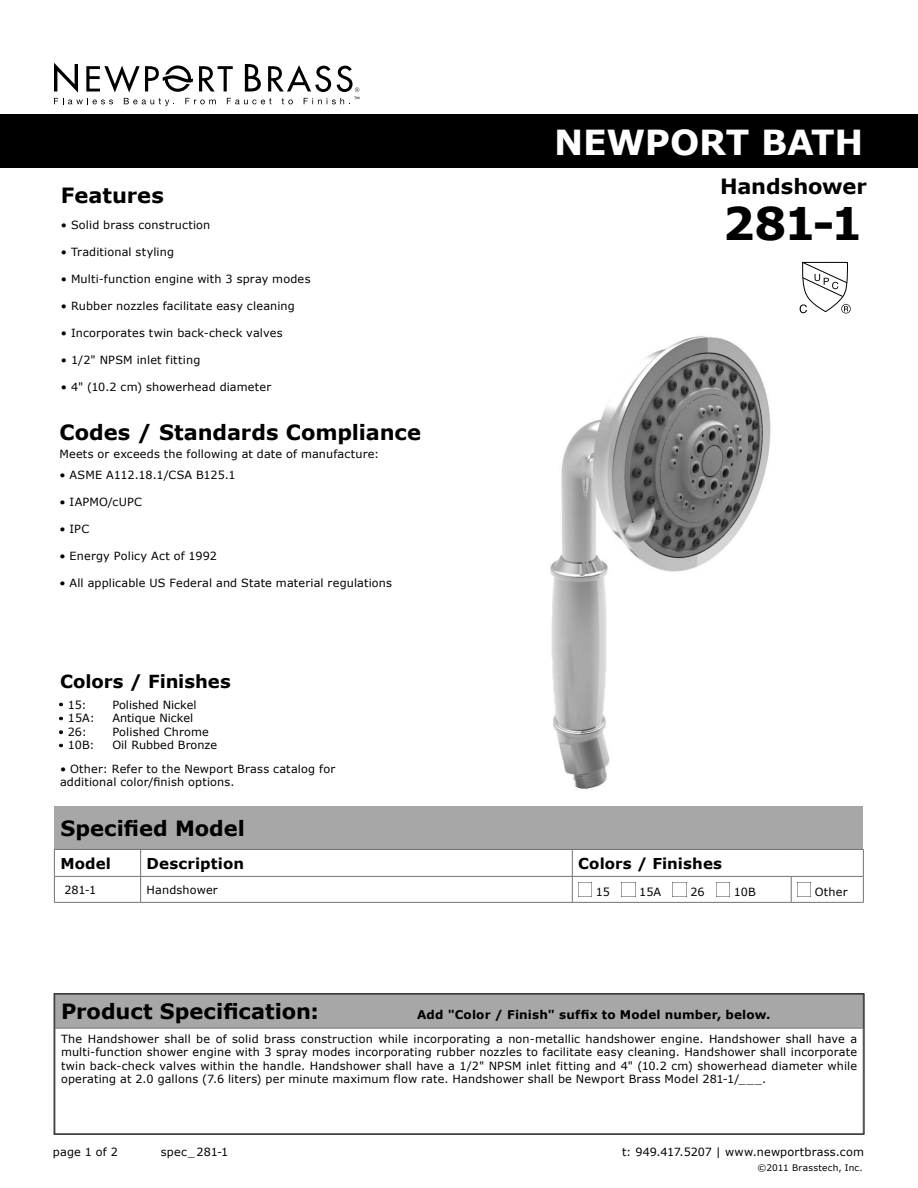
<style>
.page{position:relative;width:918px;height:1188px;background:#fff}
.page>*{position:absolute;margin:0;border:0;box-sizing:border-box;transform-origin:0 0}
.t1{font:700 45px "Verdana";color:#000}
.t2{font:700 34.5px "Verdana";letter-spacing:-.01em;color:#fff}
.t3{font:700 21px "Verdana";color:#000}
.t4{font:700 18px "Verdana";letter-spacing:-.005em;color:#000}
.t5{font:700 15px "Verdana";letter-spacing:.005em;color:#000}
.t6{font:700 12px "Verdana";letter-spacing:.015em;color:#000}
.t7{font:11.25px/13.5px "Verdana";letter-spacing:.015em;color:#000}
.t8{font:11.25px/13.5px "Verdana";letter-spacing:-.005em;color:#000}
.t9{font:9px "Verdana";letter-spacing:.025em;color:#000}
</style>
<div class="page">
<div style="left:0;top:114px;width:918px;height:54px;background:#000"></div>
<svg style="left:800px;top:261px;width:51px;height:52px"></svg>
<svg style="left:54px;top:993px;width:810px;height:142px"></svg>
<img style="left:59px;top:702px;width:4px;height:19px">
<svg style="left:59px;top:730px;width:4px;height:18px"></svg>
<svg style="left:54px;top:63px;width:305px;height:43px"></svg>
<img style="left:550px;top:336px;width:221px;height:453px">
<div style="left:54px;top:806px;width:809px;height:43px;background:#a7a7a7"></div>
<hr style="left:54px;top:849px;width:87px;height:1px;background:#737373">
<hr style="left:141px;top:849px;width:431px;height:1px;background:#737373">
<hr style="left:572px;top:849px;width:219px;height:1px;background:#737373">
<hr style="left:791px;top:849px;width:73px;height:1px;background:#737373">
<hr style="left:54px;top:876px;width:87px;height:1px;background:#737373">
<hr style="left:141px;top:876px;width:431px;height:1px;background:#737373">
<hr style="left:572px;top:876px;width:219px;height:1px;background:#737373">
<hr style="left:791px;top:876px;width:73px;height:1px;background:#737373">
<svg style="left:54px;top:850px;width:1px;height:52px"></svg>
<svg style="left:140px;top:850px;width:1px;height:52px"></svg>
<svg style="left:572px;top:850px;width:1px;height:52px"></svg>
<svg style="left:791px;top:877px;width:1px;height:25px"></svg>
<svg style="left:863px;top:850px;width:1px;height:52px"></svg>
<hr style="left:54px;top:902px;width:87px;height:1px;background:#737373">
<hr style="left:141px;top:902px;width:431px;height:1px;background:#737373">
<hr style="left:572px;top:902px;width:219px;height:1px;background:#737373">
<hr style="left:791px;top:902px;width:73px;height:1px;background:#737373">
<img style="left:578px;top:883px;width:14px;height:13px">
<img style="left:716px;top:883px;width:14px;height:13px">
<img style="left:797px;top:883px;width:14px;height:13px">
<h3 class="t3" style="left:61px;top:182px;width:105px">Features</h3>
<p class="t7" style="left:61px;top:218px;width:151px">• Solid brass construction</p>
<p class="t7" style="left:61px;top:245px;width:115px">• Traditional styling</p>
<p class="t7" style="left:61px;top:272px;width:251px">• Multi-function engine with 3 spray modes</p>
<p class="t7" style="left:61px;top:299px;width:235px">• Rubber nozzles facilitate easy cleaning</p>
<p class="t7" style="left:61px;top:326px;width:223px">• Incorporates twin back-check valves</p>
<p class="t7" style="left:61px;top:353px;width:141px">• 1/2" NPSM inlet fitting</p>
<p class="t7" style="left:61px;top:380px;width:212px">• 4" (10.2 cm) showerhead diameter</p>
<h3 class="t3" style="left:59px;top:419px;width:363px">Codes / Standards Compliance</h3>
<p class="t7" style="left:59px;top:447px;width:321px">Meets or exceeds the following at date of manufacture:</p>
<p class="t7" style="left:59px;top:468px;width:178px">• ASME A112.18.1/CSA B125.1</p>
<p class="t7" style="left:59px;top:495px;width:84px">• IAPMO/cUPC</p>
<p class="t7" style="left:59px;top:522px;width:31px">• IPC</p>
<p class="t7" style="left:59px;top:549px;width:159px">• Energy Policy Act of 1992</p>
<p class="t7" style="left:59px;top:576px;width:334px">• All applicable US Federal and State material regulations</p>
<h3 class="t4" style="left:60px;top:670px;width:172px">Colors / Finishes</h3>
<p class="t8" style="left:68px;top:698px;width:29px">15:<br>15A:<br>26:<br>10B:</p>
<p class="t7" style="left:112px;top:698px;width:106px">Polished Nickel<br>Antique Nickel<br>Polished Chrome<br>Oil Rubbed Bronze</p>
<p class="t7" style="left:60px;top:761px;width:277px">• Other: Refer to the Newport Brass catalog for additional color/finish options.</p>
<h2 class="t2" style="left:554px;top:121px;width:310px">NEWPORT BATH</h2>
<h3 class="t3" style="left:720px;top:173px;width:148px">Handshower</h3>
<h1 class="t1" style="left:723px;top:195px;width:142px">281-1</h1>
<h3 class="t3" style="left:60px;top:815px;width:186px">Specified Model</h3>
<h3 class="t5" style="left:60px;top:854px;width:52px">Model</h3>
<h3 class="t5" style="left:147px;top:854px;width:99px">Description</h3>
<h3 class="t5" style="left:578px;top:854px;width:145px">Colors / Finishes</h3>
<p class="t7" style="left:64px;top:882px;width:33px">281-1</p>
<p class="t7" style="left:147px;top:882px;width:73px">Handshower</p>
<p class="t7" style="left:596px;top:885px;width:16px">15</p>
<p class="t7" style="left:639px;top:885px;width:24px">15A</p>
<p class="t7" style="left:690px;top:885px;width:16px">26</p>
<p class="t7" style="left:734px;top:885px;width:23px">10B</p>
<p class="t7" style="left:815px;top:885px;width:34px">Other</p>
<h3 class="t3" style="left:61px;top:998px;width:259px">Product Specification:</h3>
<p class="t7" style="left:61px;top:1032px;width:798px;text-align:justify">The Handshower shall be of solid brass construction while incorporating a non-metallic handshower engine. Handshower shall have a multi-function shower engine with 3 spray modes incorporating rubber nozzles to facilitate easy cleaning. Handshower shall incorporate twin back-check valves within the handle. Handshower shall have a 1/2" NPSM inlet fitting and 4" (10.2 cm) showerhead diameter while operating at 2.0 gallons (7.6 liters) per minute maximum flow rate. Handshower shall be Newport Brass Model 281-1/___.</p>
<p class="t6" style="left:417px;top:1007px;width:355px">Add "Color / Finish" suffix to Model number, below.</p>
<p class="t7" style="left:53px;top:1144px;width:67px">page 1 of 2</p>
<p class="t7" style="left:161px;top:1144px;width:69px">spec_281-1</p>
<p class="t7" style="left:622px;top:1144px;width:243px">t: 949.417.5207 | www.newportbrass.com</p>
<p class="t9" style="left:758px;top:1162px;width:107px">©2011 Brasstech, Inc.</p>
</div>
